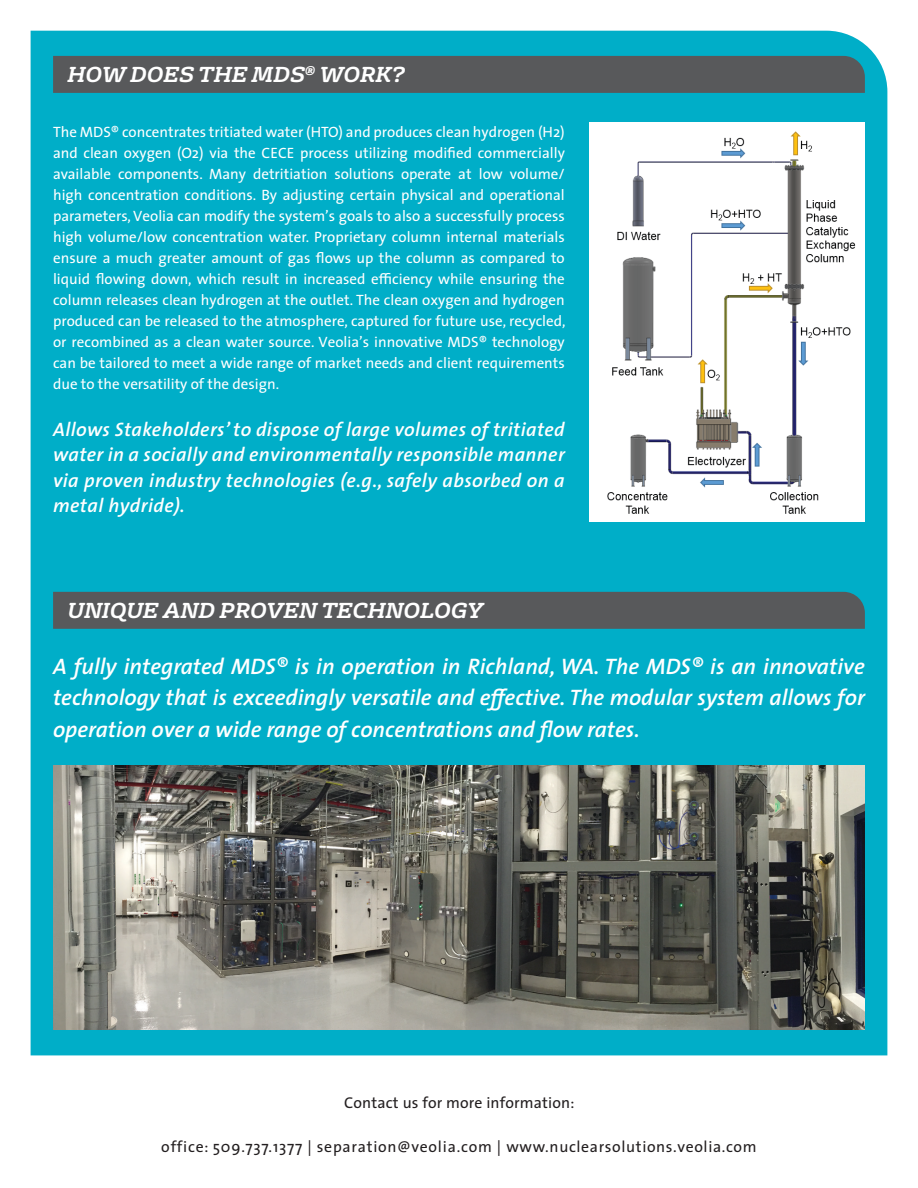
<style>
.page{position:relative;width:918px;height:1188px;background:#fff}
.page>*{position:absolute;margin:0;border:0;box-sizing:border-box;transform-origin:0 0}
.Main_Subheading{font:italic 600 22.5px/31.5px "The Sans";color:#fff;text-align:justify}
.Main_Heading_w_sub{font:italic 700 21px "FS Rufus";color:#fff}
.Sidebar_Copy{font:italic 600 19.5px/25.5px "The Sans";letter-spacing:.02em;color:#fff;text-align:justify}
.Sidebar_Copy-2{font:15.75px "The Sans";letter-spacing:.04em;color:#231f20}
.Sidebar_Copy-3{font:15.75px "The Sans";letter-spacing:.01em;color:#231f20}
.Sidebar_Copy-4{font:15px/21px "The Sans";color:#fff;text-align:justify}
</style>
<div class="page">
<div style="left:31px;top:31px;width:856px;height:1024px;background:#00aec8"></div>
<img style="left:53px;top:765px;width:812px;height:265px">
<div style="left:53px;top:56px;width:812px;height:37px;background:#58595b"></div>
<div style="left:53px;top:592px;width:812px;height:37px;background:#58595b"></div>
<img style="left:590px;top:123px;width:275px;height:398px">
<p class="Main_Heading_w_sub" style="left:68px;top:56px;width:339px">HOW DOES THE MDS<sup>®</sup> WORK?</p>
<p class="Sidebar_Copy-4" style="left:53px;top:121px;width:514px">The MDS® concentrates tritiated water (HTO) and produces clean hydrogen (H2) and clean oxygen (O2) via the CECE process utilizing modified commercially available components. Many detritiation solutions operate at low volume/ high concentration conditions. By adjusting certain physical and operational parameters, Veolia can modify the system’s goals to also a successfully process high volume/low concentration water. Proprietary column internal materials ensure a much greater amount of gas flows up the column as compared to liquid flowing down, which result in increased efficiency while ensuring the column releases clean hydrogen at the outlet. The clean oxygen and hydrogen produced can be released to the atmosphere, captured for future use, recycled, or recombined as a clean water source. Veolia’s innovative MDS® technology can be tailored to meet a wide range of market needs and client requirements due to the versatility of the design.</p>
<p class="Sidebar_Copy" style="left:53px;top:416px;width:513px">Allows Stakeholders’ to dispose of large volumes of tritiated water in a socially and environmentally responsible manner via proven industry technologies (e.g., safely absorbed on a metal hydride).</p>
<p class="Main_Heading_w_sub" style="left:68px;top:592px;width:417px">UNIQUE AND PROVEN TECHNOLOGY</p>
<p class="Main_Subheading" style="left:53px;top:650px;width:813px">A fully integrated MDS® is in operation in Richland, WA. The MDS® is an innovative technology that is exceedingly versatile and effective. The modular system allows for operation over a wide range of concentrations and flow rates.</p>
<p class="Sidebar_Copy-3" style="left:344px;top:1090px;width:232px">Contact us for more information:</p>
<p class="Sidebar_Copy-2" style="left:161px;top:1134px;width:597px">office: 509.737.1377 | separation@veolia.com | www.nuclearsolutions.veolia.com</p>
</div>
